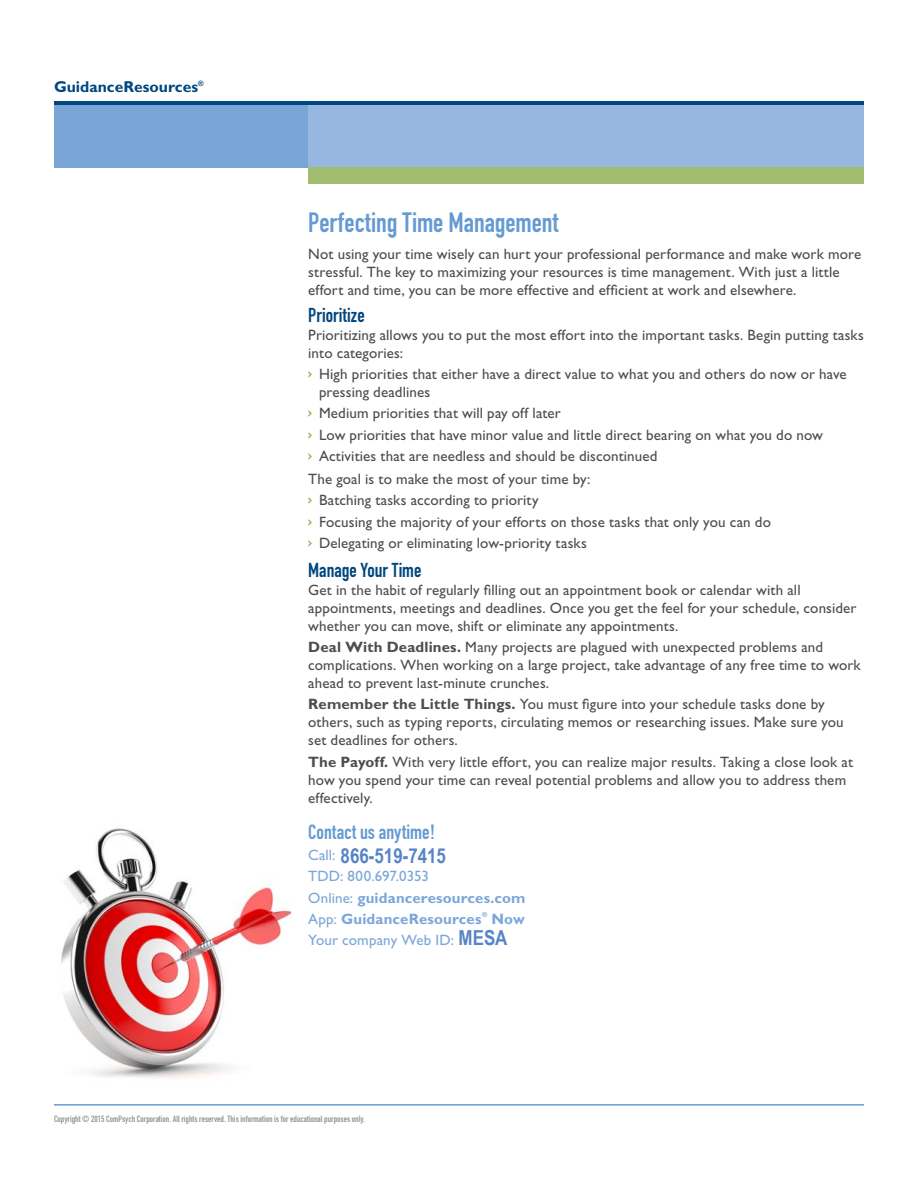
<style>
.page{position:relative;width:918px;height:1188px;background:#fff}
.page>*{position:absolute;margin:0;border:0;box-sizing:border-box;transform-origin:0 0}
.t1{font:27.6px "DIN Engschrift LT";color:#659ad2}
.t2{font:700 20.7px "Arial Narrow";color:#5684c7}
.t3{font:20.25px "DIN Engschrift LT Alternate";color:#659ad2}
.t4{font:19.8px "DIN Engschrift LT Alternate";color:#00467f}
.t5{font:700 15.75px "Gill Sans Std";color:#00467f}
.t6{font:15px/18px "Gill Sans Std";letter-spacing:.01em;color:#4d4d4f}
.t7{font:700 15px/21.3px "Gill Sans Std";letter-spacing:.01em;color:#7ba6d8}
.t8{font:15px "Gill Sans Std";letter-spacing:.01em;color:#7ba6d8}
.t9{font:9px "DIN Engschrift LT";color:#939598}
.t10{font:700 7.05px "Gill Sans Std";color:#7ba6d8}
.s1{font-family:"DIN Engschrift LT";font-size:16.5px;color:#8aad47}
.s2{font-weight:700}
.s3{font-weight:400}
</style>
<div class="page">
<hr style="left:54px;top:1104px;width:810px;height:2px;background:#659ad2">
<img style="left:61px;top:828px;width:231px;height:251px">
<div style="left:54px;top:102px;width:254px;height:65px;background:#7aa5d7"></div>
<div style="left:308px;top:102px;width:556px;height:65px;background:#98b7e0"></div>
<div style="left:308px;top:167px;width:556px;height:16px;background:#a1bc6f"></div>
<hr style="left:54px;top:101px;width:810px;height:4px;background:#00467f">
<p class="t5" style="left:54px;top:77px;width:151px">GuidanceResources<sup>®</sup></p>
<h1 class="t1" style="left:308px;top:206px;width:252px">Perfecting Time Management</h1>
<p class="t6" style="left:308px;top:245px;width:555px">Not using your time wisely can hurt your professional performance and make work more stressful. The key to maximizing your resources is time management. With just a little effort and time, you can be more effective and efficient at work and elsewhere.</p>
<h3 class="t4" style="left:308px;top:303px;width:58px">Prioritize</h3>
<p class="t6" style="left:308px;top:326px;width:557px">Prioritizing allows you to put the most effort into the important tasks. Begin putting tasks into categories:</p>
<p class="t6" style="left:319px;top:365px;width:529px;text-indent:-11px"><span class="s1">›</span> High priorities that either have a direct value to what you and others do now or have pressing deadlines</p>
<p class="t6" style="left:308px;top:403px;width:516px;line-height:21.3px"><span class="s1">›</span> Medium priorities that will pay off later<br><span class="s1">›</span> Low priorities that have minor value and little direct bearing on what you do now <span class="s1">›</span> Activities that are needless and should be discontinued</p>
<p class="t6" style="left:308px;top:469px;width:464px;line-height:21.3px">The goal is to make the most of your time by:<br><span class="s1">›</span> Batching tasks according to priority<br><span class="s1">›</span> Focusing the majority of your efforts on those tasks that only you can do <span class="s1">›</span> Delegating or eliminating low-priority tasks</p>
<h3 class="t4" style="left:308px;top:558px;width:115px">Manage Your Time</h3>
<p class="t6" style="left:308px;top:581px;width:550px">Get in the habit of regularly filling out an appointment book or calendar with all appointments, meetings and deadlines. Once you get the feel for your schedule, consider whether you can move, shift or eliminate any appointments.</p>
<p class="t6" style="left:308px;top:638px;width:554px"><span class="s2">Deal With Deadlines.</span> Many projects are plagued with unexpected problems and complications. When working on a large project, take advantage of any free time to work ahead to prevent last-minute crunches.</p>
<p class="t6" style="left:308px;top:695px;width:537px"><span class="s2">Remember the Little Things.</span> You must figure into your schedule tasks done by others, such as typing reports, circulating memos or researching issues. Make sure you set deadlines for others.</p>
<p class="t6" style="left:308px;top:753px;width:546px"><span class="s2">The Payoff.</span> With very little effort, you can realize major results. Taking a close look at how you spend your time can reveal potential problems and allow you to address them effectively.</p>
<h3 class="t3" style="left:308px;top:820px;width:128px">Contact us anytime!</h3>
<p class="t7" style="left:308px;top:844px;width:219px"><span class="s3">Call:<br>TDD: 800.697.0353<br>Online:</span> guidanceresources.com<br><span class="s3">App:</span> GuidanceResources</p>
<h2 class="t2" style="left:341px;top:840px;width:107px">866-519-7415</h2>
<p class="t10" style="left:482px;top:910px;width:7px">®</p>
<p class="t7" style="left:491px;top:908px;width:35px">Now</p>
<h2 class="t2" style="left:459px;top:922px;width:50px">MESA</h2>
<p class="t8" style="left:308px;top:932px;width:147px">Your company Web ID:</p>
<p class="t9" style="left:54px;top:1114px;width:312px">Copyright © 2015 ComPsych Corporation. All rights reserved. This information is for educational purposes only.</p>
</div>
